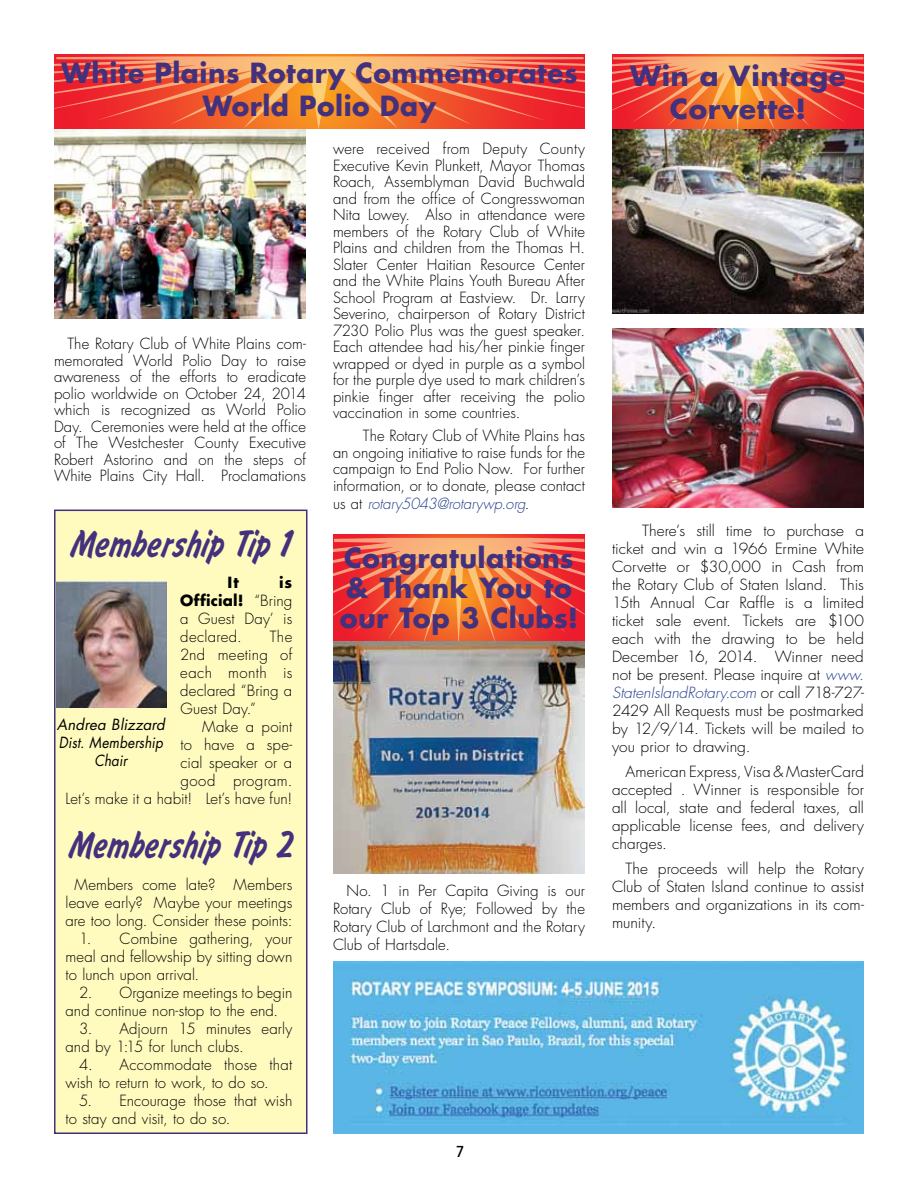
<style>
.page{position:relative;width:918px;height:1188px;background:#fff}
.page>*{position:absolute;margin:0;border:0;box-sizing:border-box;transform-origin:0 0}
.t1{font:40.5px "Flash";letter-spacing:.01em;color:#44317d;scale:.94 1}
.t2{font:40.5px "Flash";letter-spacing:.01em;color:#44317d;scale:.93 1}
.t3{font:700 27px/32.4px "Futura";letter-spacing:.02em;color:#44317d;text-align:center}
.t4{font:300 15px/18px "Futura";letter-spacing:.005em;color:#000;text-align:justify}
.t5{font:italic 15px/18px "Futura";letter-spacing:.01em;color:#000;text-align:center}
.t6{font:italic 300 15px "Futura";letter-spacing:-.005em;color:#25408f}
.t7{font:700 15px "Futura";color:#000}
.t8{font:500 15px "Avant Garde";color:#000}
.s1{font-style:normal;color:#000}
.s2{font-weight:700}
.s3{font-style:italic;color:#25408f}
</style>
<div class="page">
<svg style="left:54px;top:54px;width:531px;height:2px"></svg>
<svg style="left:54px;top:56px;width:531px;height:74px"></svg>
<img style="left:54px;top:130px;width:252px;height:189px">
<svg style="left:612px;top:54px;width:252px;height:3px"></svg>
<svg style="left:612px;top:57px;width:252px;height:73px"></svg>
<img style="left:612px;top:130px;width:252px;height:183px">
<img style="left:612px;top:329px;width:252px;height:179px">
<img style="left:333px;top:961px;width:531px;height:173px">
<svg style="left:333px;top:534px;width:252px;height:4px"></svg>
<svg style="left:333px;top:538px;width:252px;height:104px"></svg>
<div style="left:54px;top:510px;width:254px;height:624px;background:#fffabe;border:2px solid #44317d"></div>
<img style="left:56px;top:582px;width:111px;height:125px">
<img style="left:333px;top:642px;width:252px;height:231px">
<h2 class="t3" style="left:61px;top:56px;width:518px">White Plains Rotary Commemorates<br>World Polio Day</h2>
<p class="t4" style="left:333px;top:141px;width:254px;line-height:16.5px">were received from Deputy County Executive Kevin Plunkett, Mayor Thomas Roach, Assemblyman David Buchwald and from the office of Congresswoman Nita Lowey. Also in attendance were members of the Rotary Club of White Plains and children from the Thomas H.<br>Slater Center Haitian Resource Center and the White Plains Youth Bureau After School Program at Eastview. Dr. Larry Severino, chairperson of Rotary District 7230 Polio Plus was the guest speaker.<br>Each attendee had his/her pinkie finger wrapped or dyed in purple as a symbol for the purple dye used to mark children’s pinkie finger after receiving the polio vaccination in some countries.</p>
<p class="t4" style="left:333px;top:428px;width:254px;line-height:16.5px;text-indent:30px">The Rotary Club of White Plains has an ongoing initiative to raise funds for the campaign to End Polio Now. For further information, or to donate, please contact</p>
<p class="t6" style="left:333px;top:494px;width:198px"><span class="s1">us at</span> rotary5043@rotarywp.org<span class="s1">.</span></p>
<p class="t4" style="left:54px;top:336px;width:254px;line-height:16.5px;text-indent:13px">The Rotary Club of White Plains com&shy;memorated World Polio Day to raise awareness of the efforts to eradicate polio worldwide on October 24, 2014 which is recognized as World Polio Day. Ceremonies were held at the office of The Westchester County Executive Robert Astorino and on the steps of White Plains City Hall. Proclamations</p>
<h1 class="t1" style="left:68px;top:516px;width:237px">Membership Tip #1</h1>
<p class="t7" style="left:228px;top:572px;width:13px">It</p>
<p class="t4" style="left:180px;top:574px;width:114px;text-indent:99px"><span class="s2">is Official!</span> “Bring a Guest Day’ is declared.</p>
<p class="t4" style="left:180px;top:628px;width:114px;text-indent:90px">The 2nd meeting of each month is declared “Bring a Guest Day.”</p>
<p class="t4" style="left:66px;top:718px;width:228px;text-align:right">Make a point<br>to have a spe-<br>cial speaker or a<br>good program.<br>Let’s make it a habit! Let’s have fun!</p>
<h1 class="t2" style="left:67px;top:818px;width:243px">Membership Tip #2</h1>
<p class="t4" style="left:66px;top:875px;width:228px;text-align:center">Members come late? Members leave early? Maybe your meetings are too long. Consider these points:</p>
<p class="t4" style="left:66px;top:929px;width:228px;text-indent:14px">1. Combine gathering, your meal and fellowship by sitting down to lunch upon arrival.</p>
<p class="t4" style="left:66px;top:983px;width:228px;text-indent:14px">2. Organize meetings to begin and continue non-stop to the end.</p>
<p class="t4" style="left:66px;top:1019px;width:228px;text-indent:14px">3. Adjourn 15 minutes early and by 1:15 for lunch clubs.</p>
<p class="t4" style="left:66px;top:1055px;width:228px;text-indent:14px">4. Accommodate those that wish to return to work, to do so.</p>
<p class="t4" style="left:66px;top:1091px;width:228px;text-indent:14px">5. Encourage those that wish to stay and visit, to do so.</p>
<p class="t5" style="left:57px;top:715px;width:110px">Andrea Blizzard<br>Dist. Membership<br>Chair</p>
<h2 class="t3" style="left:340px;top:542px;width:240px;line-height:30px;text-align:left">Congratulations &amp; Thank You to our Top 3 Clubs!</h2>
<p class="t4" style="left:333px;top:882px;width:254px;text-indent:14px">No. 1 in Per Capita Giving is our Rotary Club of Rye; Followed by the Rotary Club of Larchmont and the Rotary Club of Hartsdale.</p>
<p class="t8" style="left:456px;top:1142px;width:10px">7</p>
<h2 class="t3" style="left:630px;top:59px;width:217px">Win a Vintage<br>Corvette!</h2>
<p class="t4" style="left:612px;top:522px;width:254px;text-indent:30px">There’s still time to purchase a ticket and win a 1966 Ermine White Corvette or $30,000 in Cash from the Rotary Club of Staten Island. This 15th Annual Car Raffle is a limited ticket sale event. Tickets are $100 each with the drawing to be held December 16, 2014. Winner need not be present. Please inquire at <span class="s3">www.<br>StatenIslandRotary.com</span> or call 718-727- 2429 All Requests must be postmarked by 12/9/14. Tickets will be mailed to you prior to drawing.</p>
<p class="t4" style="left:612px;top:763px;width:254px;text-indent:14px">American Express, Visa &amp; MasterCard accepted . Winner is responsible for all local, state and federal taxes, all applicable license fees, and delivery charges.</p>
<p class="t4" style="left:612px;top:860px;width:254px;text-indent:14px">The proceeds will help the Rotary Club of Staten Island continue to assist members and organizations in its com&shy;munity.</p>
</div>
